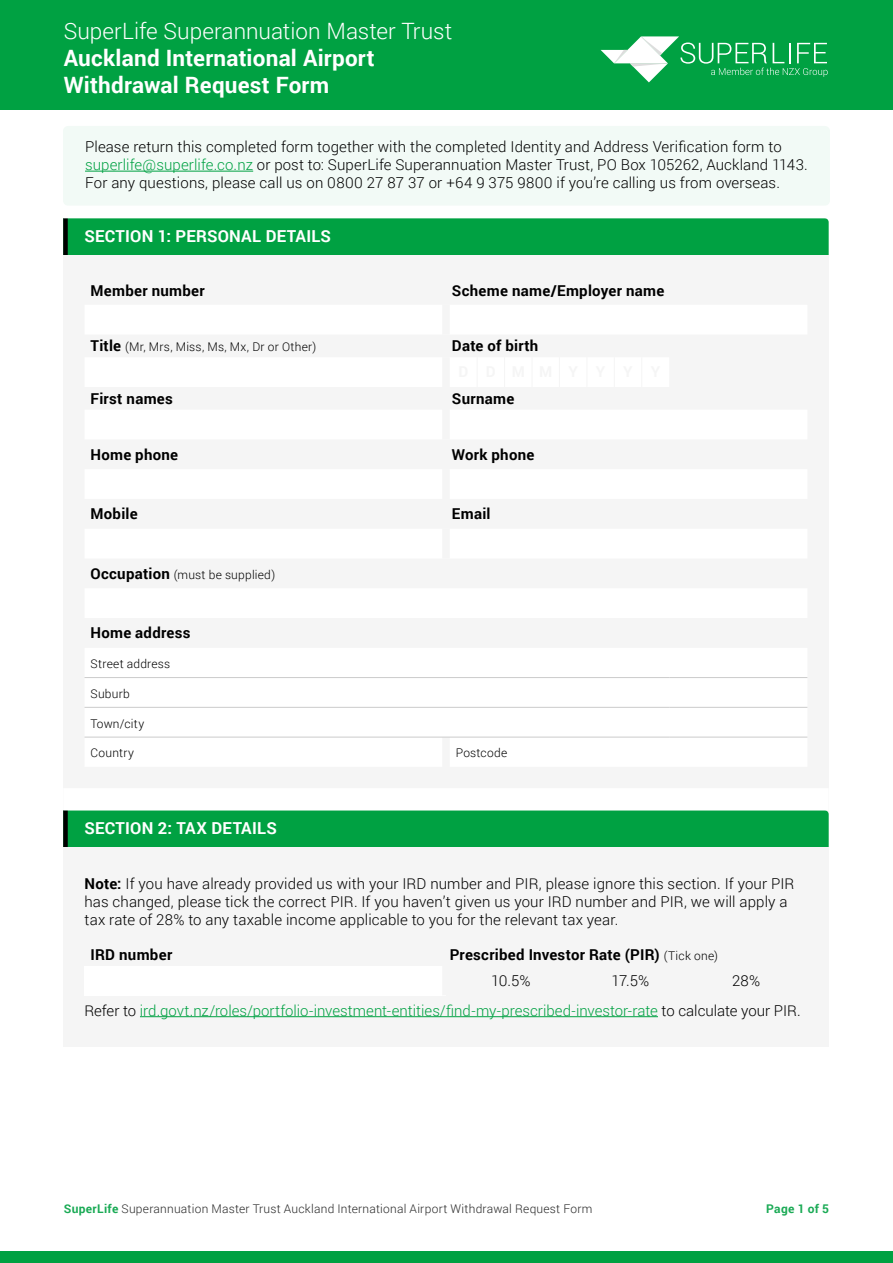
<style>
.page{position:relative;width:893px;height:1263px;background:#fff}
.page>*{position:absolute;margin:0;border:0;box-sizing:border-box;transform-origin:0 0}
.t1{font:700 22.5px/27px "Roboto";letter-spacing:.01em;color:#fff}
.t2{font:300 22.5px "Roboto";color:#fff}
.Section_header{font:700 16.5px "Roboto";letter-spacing:.015em;color:#fff}
.Infobox_outside_tabl{font:300 15px/18px "Roboto";letter-spacing:.01em;color:#000}
.Body__shading_grey{font:300 15px/18px "Roboto";letter-spacing:.01em;color:#000}
.Field_Name{font:700 15px "Roboto";letter-spacing:.02em;color:#000}
.Body{font:300 15px "Roboto";color:#00a142}
.Body-2{font:300 15px "Roboto";color:#000}
.t3{font:300 12px "Roboto";letter-spacing:.02em;color:#292929}
.Field_Name-2{font:300 12px "Roboto";letter-spacing:.02em;color:#000}
.Field_Name_Descripti{font:300 12px "Roboto";letter-spacing:.02em;color:#000}
.t4{font:700 12px "Roboto";color:#1aaa55}
.s1{color:#00a142}
.s2{font-weight:700;font-size:15px}
.s3{font-weight:700}
.s4{font-weight:300;font-size:12px}
.s5{color:#000}
.s6{font-weight:700;color:#1aaa55}
</style>
<div class="page">
<div style="left:0;top:1251px;width:893px;height:12px;background:#00a142"></div>
<div style="left:68px;top:218px;width:761px;height:37px;background:#00a142"></div>
<div style="left:63px;top:218px;width:5px;height:37px;background:#000"></div>
<div style="left:63px;top:255px;width:766px;height:791px;background:#f5f5f5"></div>
<div style="left:68px;top:810px;width:761px;height:37px;background:#00a142"></div>
<div style="left:63px;top:810px;width:5px;height:37px;background:#000"></div>
<div style="left:63px;top:788px;width:766px;height:22px;background:#fff"></div>
<hr style="left:85px;top:707px;width:361px;height:1px;background:#cbcbcb">
<hr style="left:446px;top:707px;width:223px;height:1px;background:#cbcbcb">
<hr style="left:669px;top:707px;width:138px;height:1px;background:#cbcbcb">
<hr style="left:85px;top:737px;width:361px;height:1px;background:#cbcbcb">
<hr style="left:446px;top:737px;width:223px;height:1px;background:#cbcbcb">
<hr style="left:669px;top:737px;width:138px;height:1px;background:#cbcbcb">
<hr style="left:85px;top:677px;width:361px;height:1px;background:#cbcbcb">
<hr style="left:446px;top:677px;width:223px;height:1px;background:#cbcbcb">
<hr style="left:669px;top:677px;width:138px;height:1px;background:#cbcbcb">
<div style="left:85px;top:966px;width:361px;height:29px;background:#fff"></div>
<div style="left:442px;top:966px;width:8px;height:29px;background:#f5f5f5"></div>
<hr style="left:140px;top:1016px;width:518px;height:1px;background:#00a142">
<div style="left:64px;top:127px;width:765px;height:78px;background:#f2faf6;border-radius:4px"></div>
<div style="left:63px;top:126px;width:767px;height:80px;border:2px solid #f2faf6;border-radius:4px"></div>
<hr style="left:85px;top:171px;width:168px;height:1px;background:#00a142">
<div style="left:0;top:0;width:893px;height:110px;background:#00a142"></div>
<svg style="left:601px;top:36px;width:227px;height:46px"></svg>
<h1 class="t2" style="left:64px;top:16px;width:390px">SuperLife Superannuation Master Trust</h1>
<h1 class="t1" style="left:64px;top:44px;width:312px">Auckland International Airport<br>Withdrawal Request Form</h1>
<p class="Infobox_outside_tabl" style="left:85px;top:137px;width:724px">Please return this completed form together with the completed Identity and Address Verification form to <span class="s1">superlife@superlife.co.nz</span> or post to: SuperLife Superannuation Master Trust, PO Box 105262, Auckland 1143.<br>For any questions, please call us on 0800 27 87 37 or +64 9 375 9800 if you’re calling us from overseas.</p>
<h1 class="Section_header" style="left:85px;top:225px;width:248px">Section 1: PERSON AL DET AILS</h1>
<p class="Field_Name" style="left:91px;top:280px;width:116px">Member number</p>
<p class="Field_Name" style="left:452px;top:280px;width:214px">Scheme name/Employer name</p>
<p class="Field_Name-2" style="left:91px;top:339px;width:227px"><span class="s2">Title</span> (Mr, Mrs, Miss, Ms, Mx, Dr or Other)</p>
<p class="Field_Name" style="left:452px;top:335px;width:88px">Date of birth</p>
<p class="Field_Name" style="left:91px;top:388px;width:84px">First names</p>
<p class="Field_Name" style="left:452px;top:388px;width:64px">Surname</p>
<p class="Field_Name" style="left:91px;top:444px;width:89px">Home phone</p>
<p class="Field_Name" style="left:452px;top:444px;width:84px">Work phone</p>
<p class="Field_Name" style="left:91px;top:503px;width:49px">Mobile</p>
<p class="Field_Name" style="left:452px;top:503px;width:40px">Email</p>
<p class="Field_Name-2" style="left:91px;top:566px;width:186px"><span class="s2">Occupation</span> (must be supplied)</p>
<p class="Field_Name" style="left:91px;top:622px;width:102px">Home address</p>
<p class="Field_Name_Descripti" style="left:91px;top:655px;width:81px">Street address</p>
<p class="Field_Name_Descripti" style="left:91px;top:685px;width:41px">Suburb</p>
<p class="Field_Name_Descripti" style="left:91px;top:715px;width:55px">Town/city</p>
<p class="Field_Name_Descripti" style="left:91px;top:745px;width:45px">Country</p>
<p class="Field_Name_Descripti" style="left:456px;top:745px;width:53px">Postcode</p>
<h1 class="Section_header" style="left:85px;top:817px;width:194px">Section 2: TAX DET AILS</h1>
<p class="Body__shading_grey" style="left:85px;top:874px;width:711px"><span class="s3">Note:</span> If you have already provided us with your IRD number and PIR, please ignore this section. If your PIR has changed, please tick the correct PIR. If you haven’t given us your IRD number and PIR, we will apply a tax rate of 28% to any taxable income applicable to you for the relevant tax year.</p>
<p class="Field_Name" style="left:91px;top:944px;width:83px">IRD number</p>
<p class="Field_Name" style="left:450px;top:944px;width:270px">Prescribed Investor Rate (PIR) <span class="s4">(Tick one)</span></p>
<p class="Body-2" style="left:491px;top:970px;width:41px">10.5%</p>
<p class="Body-2" style="left:612px;top:970px;width:39px">17.5%</p>
<p class="Body-2" style="left:732px;top:970px;width:30px">28%</p>
<p class="Body" style="left:85px;top:1000px;width:718px"><span class="s5">Refer to</span> ird.govt.nz/roles/portfolio-investment-entities/find-my-prescribed-investor-rate <span class="s5">to calculate your PIR.</span></p>
<p class="t3" style="left:64px;top:1200px;width:530px"><span class="s6">SuperLife</span> Superannuation Master Trust Auckland International Airport Withdrawal Request Form</p>
<p class="t4" style="left:766px;top:1200px;width:64px">Page 1 of 5</p>
</div>
